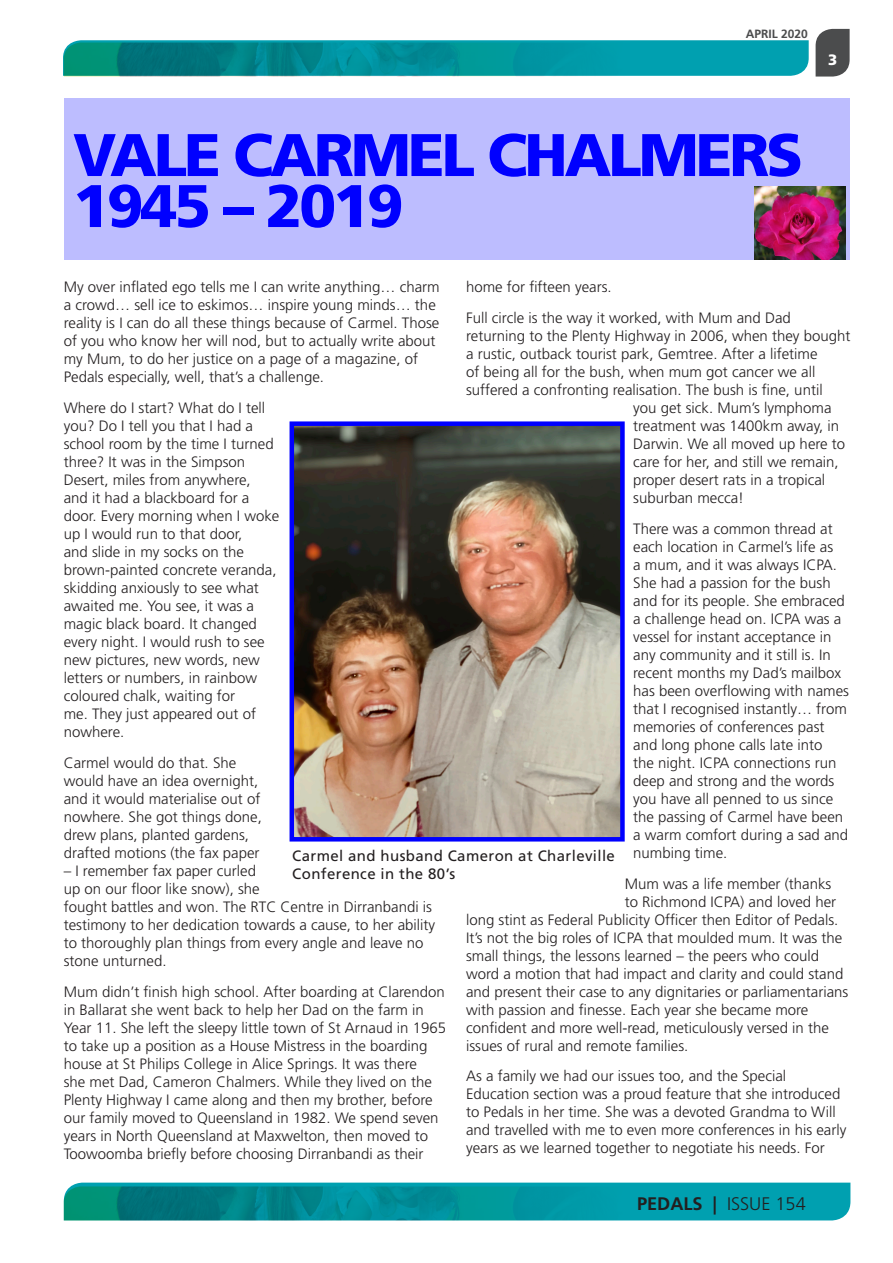
<style>
.page{position:relative;width:893px;height:1263px;background:#fff}
.page>*{position:absolute;margin:0;border:0;box-sizing:border-box;transform-origin:0 0}
.Title_of_Article_-_B{font:900 60px/51px "Frutiger LT Std";letter-spacing:-.05em;color:#00f}
.t1{font:300 18.15px "Frutiger LT Std";color:#231f20}
.Main_Body{font:300 15px/18px "Frutiger LT Std";color:#231f20}
.Image_Caption_Black{font:15px/18px "Frutiger LT Std";letter-spacing:.025em;color:#231f20}
.t2{font:900 15px "Frutiger LT Std";color:#fff}
.t3{font:700 12px "Frutiger LT Std";color:#4b4c4d}
.s1{font-weight:700}
</style>
<div class="page">
<svg style="left:63px;top:40px;width:746px;height:36px;background:#0ba3b2"></svg>
<svg style="left:71px;top:1182px;width:779px;height:38px;background:#0da4b4"></svg>
<img style="left:64px;top:43px;width:570px;height:34px">
<img style="left:64px;top:1186px;width:570px;height:34px">
<svg style="left:816px;top:29px;width:34px;height:48px;background:#5a5b5c"></svg>
<img style="left:295px;top:426px;width:325px;height:410px">
<div style="left:290px;top:421px;width:335px;height:420px;border:4px solid #00f"></div>
<div style="left:65px;top:98px;width:785px;height:162px;background:#bdbdff"></div>
<img style="left:755px;top:187px;width:90px;height:73px">
<p class="t3" style="left:746px;top:27px;width:64px">APRIL 2020</p>
<p class="t2" style="left:828px;top:51px;width:11px">3</p>
<p class="Title_of_Article_-_B" style="left:73px;top:129px;width:731px">VALE CARMEL CHALMERS<br>1945 – 2019</p>
<p class="Main_Body" style="left:64px;top:278px;width:377px">My over inflated ego tells me I can write anything… charm a crowd… sell ice to eskimos… inspire young minds… the reality is I can do all these things because of Carmel. Those of you who know her will nod, but to actually write about my Mum, to do her justice on a page of a magazine, of Pedals especially, well, that’s a challenge.</p>
<p class="Main_Body" style="left:64px;top:399px;width:217px">Where do I start? What do I tell you? Do I tell you that I had a school room by the time I turned three? It was in the Simpson<br>Desert, miles from anywhere,<br>and it had a blackboard for a door. Every morning when I woke up I would run to that door,<br>and slide in my socks on the brown-painted concrete veranda, skidding anxiously to see what awaited me. You see, it was a magic black board. It changed every night. I would rush to see new pictures, new words, new letters or numbers, in rainbow coloured chalk, waiting for<br>me. They just appeared out of nowhere.</p>
<p class="Main_Body" style="left:64px;top:754px;width:200px">Carmel would do that. She would have an idea overnight, and it would materialise out of nowhere. She got things done, drew plans, planted gardens, drafted motions (the fax paper</p>
<p class="Main_Body" style="left:64px;top:862px;width:373px">– I remember fax paper curled<br>up on our floor like snow), she<br>fought battles and won. The RTC Centre in Dirranbandi is testimony to her dedication towards a cause, to her ability to thoroughly plan things from every angle and leave no stone unturned.</p>
<p class="Main_Body" style="left:64px;top:983px;width:384px">Mum didn’t finish high school. After boarding at Clarendon in Ballarat she went back to help her Dad on the farm in Year 11. She left the sleepy little town of St Arnaud in 1965 to take up a position as a House Mistress in the boarding house at St Philips College in Alice Springs. It was there<br>she met Dad, Cameron Chalmers. While they lived on the Plenty Highway I came along and then my brother, before our family moved to Queensland in 1982. We spend seven years in North Queensland at Maxwelton, then moved to Toowoomba briefly before choosing Dirranbandi as their</p>
<p class="Main_Body" style="left:466px;top:278px;width:147px">home for fifteen years.</p>
<p class="Main_Body" style="left:466px;top:309px;width:326px">Full circle is the way it worked, with Mum and Dad</p>
<p class="Main_Body" style="left:466px;top:327px;width:386px">returning to the Plenty Highway in 2006, when they bought</p>
<p class="Main_Body" style="left:466px;top:345px;width:353px">a rustic, outback tourist park, Gemtree. After a lifetime</p>
<p class="Main_Body" style="left:466px;top:363px;width:351px">of being all for the bush, when mum got cancer we all</p>
<p class="Main_Body" style="left:466px;top:381px;width:358px">suffered a confronting realisation. The bush is fine, until</p>
<p class="Main_Body" style="left:633px;top:399px;width:200px">you get sick. Mum’s lymphoma</p>
<p class="Main_Body" style="left:633px;top:417px;width:207px">treatment was 1400km away, in</p>
<p class="Main_Body" style="left:633px;top:435px;width:213px">Darwin. We all moved up here to</p>
<p class="Main_Body" style="left:633px;top:453px;width:207px">care for her, and still we remain,</p>
<p class="Main_Body" style="left:633px;top:471px;width:193px">proper desert rats in a tropical</p>
<p class="Main_Body" style="left:633px;top:489px;width:112px">suburban mecca!</p>
<p class="Main_Body" style="left:633px;top:520px;width:217px">There was a common thread at each location in Carmel’s life as<br>a mum, and it was always ICPA.<br>She had a passion for the bush and for its people. She embraced a challenge head on. ICPA was a vessel for instant acceptance in any community and it still is. In recent months my Dad’s mailbox has been overflowing with names that I recognised instantly… from memories of conferences past and long phone calls late into<br>the night. ICPA connections run deep and strong and the words you have all penned to us since the passing of Carmel have been a warm comfort during a sad and numbing time.</p>
<p class="Main_Body" style="left:625px;top:875px;width:208px">Mum was a life member (thanks</p>
<p class="Main_Body" style="left:625px;top:893px;width:213px">to Richmond ICPA) and loved her</p>
<p class="Main_Body" style="left:466px;top:911px;width:374px">long stint as Federal Publicity Officer then Editor of Pedals.</p>
<p class="Main_Body" style="left:466px;top:929px;width:378px">It’s not the big roles of ICPA that moulded mum. It was the</p>
<p class="Main_Body" style="left:466px;top:947px;width:354px">small things, the lessons learned – the peers who could</p>
<p class="Main_Body" style="left:466px;top:965px;width:379px">word a motion that had impact and clarity and could stand</p>
<p class="Main_Body" style="left:466px;top:983px;width:384px">and present their case to any dignitaries or parliamentarians</p>
<p class="Main_Body" style="left:466px;top:1001px;width:344px">with passion and finesse. Each year she became more</p>
<p class="Main_Body" style="left:466px;top:1019px;width:364px">confident and more well-read, meticulously versed in the</p>
<p class="Main_Body" style="left:466px;top:1037px;width:224px">issues of rural and remote families.</p>
<p class="Main_Body" style="left:466px;top:1067px;width:382px">As a family we had our issues too, and the Special Education section was a proud feature that she introduced to Pedals in her time. She was a devoted Grandma to Will and travelled with me to even more conferences in his early years as we learned together to negotiate his needs. For</p>
<p class="Image_Caption_Black" style="left:292px;top:847px;width:324px">Carmel and husband Cameron at Charleville<br>Conference in the 80’s</p>
<p class="t1" style="left:637px;top:1193px;width:170px"><span class="s1">PEDALS |</span> ISSUE 154</p>
</div>
